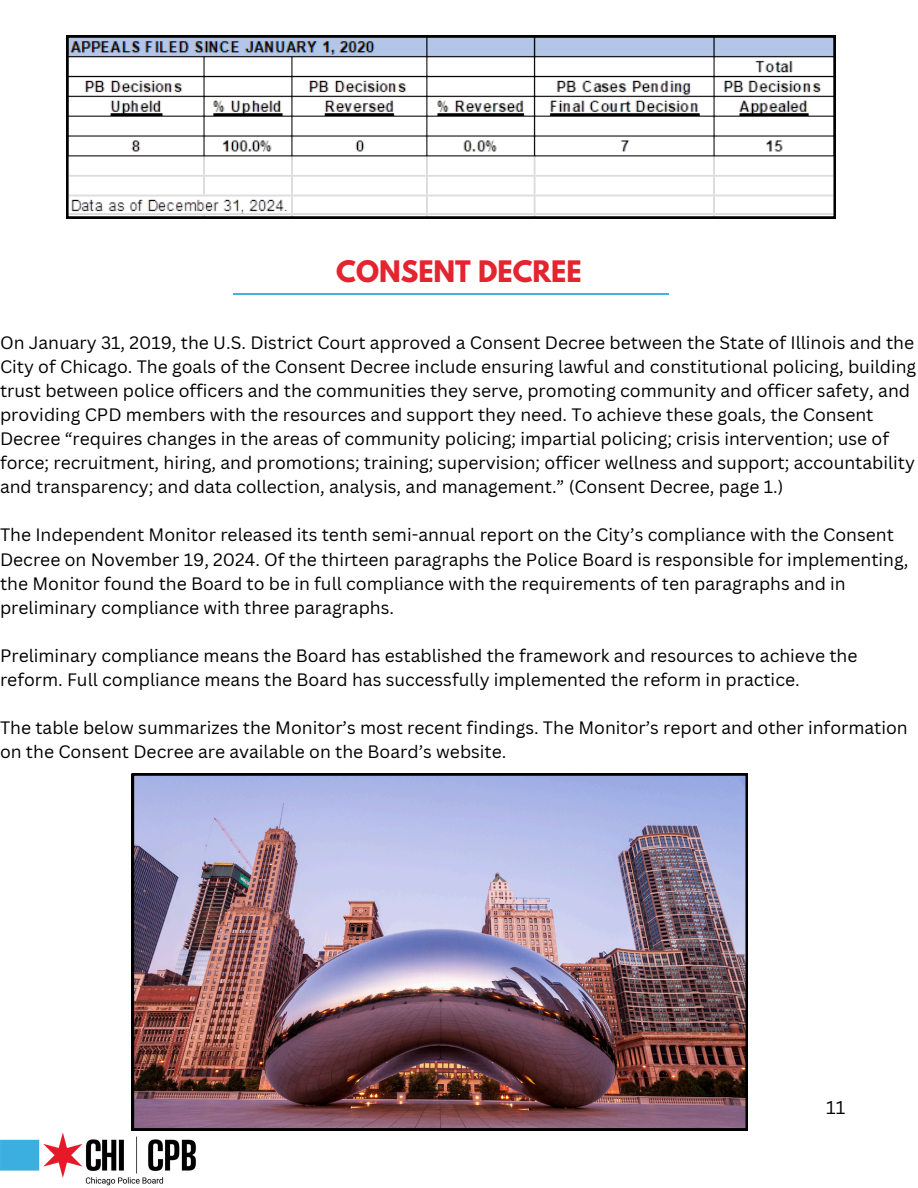
<style>
.page{position:relative;width:918px;height:1188px;background:#fff}
.page>*{position:absolute;margin:0;border:0;box-sizing:border-box;transform-origin:0 0}
.t1{font:700 26.25px "League Spartan";color:#e2252f}
.t2{font:18px "Canva Sans";color:#000}
.t3{font:17.55px/24.2px "Canva Sans";color:#000}
</style>
<div class="page">
<hr style="left:233px;top:293px;width:436px;height:1px;background:#42b2e2">
<img style="left:0;top:1130px;width:210px;height:56px">
<svg style="left:66px;top:35px;width:770px;height:184px"></svg>
<img style="left:132px;top:774px;width:615px;height:356px">
<p class="t1" style="left:336px;top:258px;width:247px">CONSENT DECREE</p>
<h1 class="t3" style="left:0;top:330px;width:918px">On January 31, 2019, the U.S. District Court approved a Consent Decree between the State of Illinois and the City of Chicago. The goals of the Consent Decree include ensuring lawful and constitutional policing, building trust between police officers and the communities they serve, promoting community and officer safety, and providing CPD members with the resources and support they need. To achieve these goals, the Consent Decree “requires changes in the areas of community policing; impartial policing; crisis intervention; use of force; recruitment, hiring, and promotions; training; supervision; officer wellness and support; accountability and transparency; and data collection, analysis, and management.” (Consent Decree, page 1.)</h1>
<p class="t3" style="left:0;top:523px;width:910px">The Independent Monitor released its tenth semi-annual report on the City’s compliance with the Consent Decree on November 19, 2024. Of the thirteen paragraphs the Police Board is responsible for implementing, the Monitor found the Board to be in full compliance with the requirements of ten paragraphs and in preliminary compliance with three paragraphs.</p>
<p class="t3" style="left:0;top:643px;width:859px">Preliminary compliance means the Board has established the framework and resources to achieve the reform. Full compliance means the Board has successfully implemented the reform in practice.</p>
<p class="t3" style="left:0;top:715px;width:909px">The table below summarizes the Monitor’s most recent findings. The Monitor’s report and other information on the Consent Decree are available on the Board’s website.</p>
<p class="t2" style="left:826px;top:1094px;width:21px">11</p>
</div>
